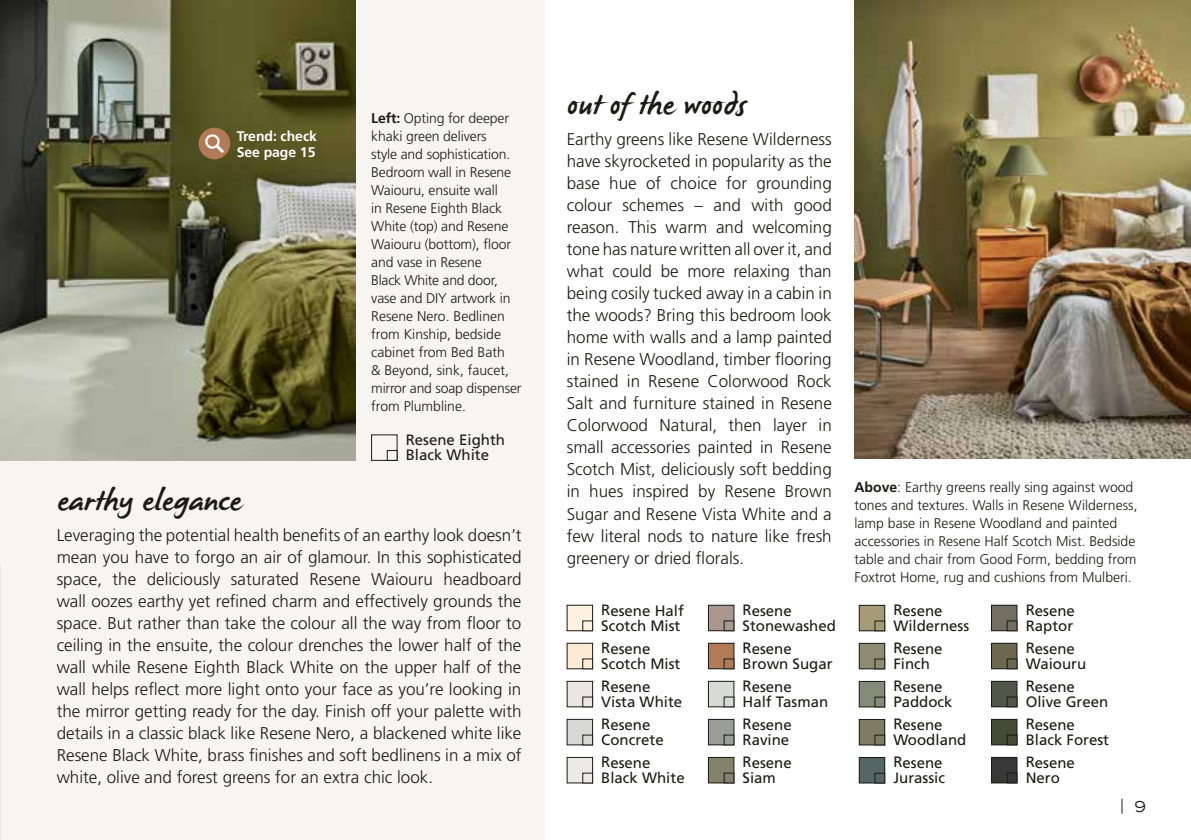
<style>
.page{position:relative;width:1191px;height:840px;background:#fff}
.page>*{position:absolute;margin:0;border:0;box-sizing:border-box;transform-origin:0 0}
.t1{font:30px "James Paul";letter-spacing:.005em;color:#1a1a18}
.t2{font:300 17px/22px "Frutiger LT Std";color:#1a1a18;text-align:justify}
.t3{font:15px/15px "Frutiger LT Std";color:#1a1a18}
.t4{font:expanded 15px "Trade Gothic LH";color:#1a1a18}
.t5{font:300 14px/18px "Frutiger LT Std";color:#1a1a18}
.t6{font:700 14px/16px "Frutiger LT Std";letter-spacing:-.005em;color:#fff}
.s1{font-weight:700}
</style>
<div class="page">
<div style="left:0;top:0;width:544px;height:839px;background:#f7f5f2"></div>
<img style="left:854px;top:0;width:337px;height:458px">
<div style="left:371px;top:434px;width:26px;height:26px;border:1px solid #1a1a18"></div>
<div style="left:387px;top:450px;width:10px;height:10px;border:1px solid #1a1a18"></div>
<img style="left:0;top:0;width:356px;height:460px">
<div style="left:991px;top:681px;width:26px;height:25px;background:#505748"></div>
<div style="left:991px;top:680px;width:26px;height:26px;border:1px solid #1a1a18"></div>
<div style="left:1006px;top:696px;width:11px;height:10px;border:1px solid #1a1a18"></div>
<div style="left:991px;top:643px;width:26px;height:25px;background:#6c674e"></div>
<div style="left:991px;top:642px;width:26px;height:26px;border:1px solid #1a1a18"></div>
<div style="left:1006px;top:658px;width:11px;height:10px;border:1px solid #1a1a18"></div>
<div style="left:991px;top:605px;width:26px;height:25px;background:#726f62"></div>
<div style="left:991px;top:604px;width:26px;height:26px;border:1px solid #1a1a18"></div>
<div style="left:1006px;top:620px;width:11px;height:10px;border:1px solid #1a1a18"></div>
<div style="left:991px;top:719px;width:26px;height:25px;background:#454b37"></div>
<div style="left:991px;top:718px;width:26px;height:26px;border:1px solid #1a1a18"></div>
<div style="left:1006px;top:734px;width:11px;height:10px;border:1px solid #1a1a18"></div>
<div style="left:859px;top:757px;width:25px;height:25px;background:#556663"></div>
<div style="left:859px;top:756px;width:26px;height:26px;border:1px solid #1a1a18"></div>
<div style="left:874px;top:772px;width:11px;height:10px;border:1px solid #1a1a18"></div>
<div style="left:859px;top:681px;width:25px;height:25px;background:#848b78"></div>
<div style="left:859px;top:680px;width:26px;height:26px;border:1px solid #1a1a18"></div>
<div style="left:874px;top:696px;width:11px;height:10px;border:1px solid #1a1a18"></div>
<div style="left:859px;top:643px;width:25px;height:25px;background:#8e8b72"></div>
<div style="left:859px;top:642px;width:26px;height:26px;border:1px solid #1a1a18"></div>
<div style="left:874px;top:658px;width:11px;height:10px;border:1px solid #1a1a18"></div>
<div style="left:859px;top:605px;width:25px;height:25px;background:#a59b76"></div>
<div style="left:859px;top:604px;width:26px;height:26px;border:1px solid #1a1a18"></div>
<div style="left:874px;top:620px;width:11px;height:10px;border:1px solid #1a1a18"></div>
<div style="left:567px;top:643px;width:25px;height:25px;background:#fcead4"></div>
<div style="left:567px;top:642px;width:26px;height:26px;border:1px solid #1a1a18"></div>
<div style="left:582px;top:658px;width:11px;height:10px;border:1px solid #1a1a18"></div>
<div style="left:567px;top:605px;width:25px;height:25px;background:#fdf1e1"></div>
<div style="left:567px;top:604px;width:26px;height:26px;border:1px solid #1a1a18"></div>
<div style="left:582px;top:620px;width:11px;height:10px;border:1px solid #1a1a18"></div>
<div style="left:567px;top:757px;width:25px;height:25px;background:#eceae6"></div>
<div style="left:567px;top:756px;width:26px;height:26px;border:1px solid #1a1a18"></div>
<div style="left:582px;top:772px;width:11px;height:10px;border:1px solid #1a1a18"></div>
<div style="left:708px;top:643px;width:26px;height:25px;background:#b27a56"></div>
<div style="left:708px;top:642px;width:26px;height:26px;border:1px solid #1a1a18"></div>
<div style="left:724px;top:658px;width:10px;height:10px;border:1px solid #1a1a18"></div>
<div style="left:567px;top:681px;width:25px;height:25px;background:#ebe6e4"></div>
<div style="left:567px;top:680px;width:26px;height:26px;border:1px solid #1a1a18"></div>
<div style="left:582px;top:696px;width:11px;height:10px;border:1px solid #1a1a18"></div>
<div style="left:859px;top:719px;width:25px;height:25px;background:#7e7d63"></div>
<div style="left:859px;top:718px;width:26px;height:26px;border:1px solid #1a1a18"></div>
<div style="left:874px;top:734px;width:11px;height:10px;border:1px solid #1a1a18"></div>
<div style="left:708px;top:757px;width:26px;height:25px;background:#85826c"></div>
<div style="left:708px;top:756px;width:26px;height:26px;border:1px solid #1a1a18"></div>
<div style="left:724px;top:772px;width:10px;height:10px;border:1px solid #1a1a18"></div>
<div style="left:991px;top:757px;width:26px;height:25px;background:#383838"></div>
<div style="left:991px;top:756px;width:26px;height:26px;border:1px solid #1a1a18"></div>
<div style="left:1006px;top:772px;width:11px;height:10px;border:1px solid #1a1a18"></div>
<div style="left:708px;top:605px;width:26px;height:25px;background:#a7978d"></div>
<div style="left:708px;top:604px;width:26px;height:26px;border:1px solid #1a1a18"></div>
<div style="left:724px;top:620px;width:10px;height:10px;border:1px solid #1a1a18"></div>
<div style="left:567px;top:719px;width:25px;height:25px;background:#d8d8d7"></div>
<div style="left:567px;top:718px;width:26px;height:26px;border:1px solid #1a1a18"></div>
<div style="left:582px;top:734px;width:11px;height:10px;border:1px solid #1a1a18"></div>
<div style="left:708px;top:719px;width:26px;height:25px;background:#9a9e96"></div>
<div style="left:708px;top:718px;width:26px;height:26px;border:1px solid #1a1a18"></div>
<div style="left:724px;top:734px;width:10px;height:10px;border:1px solid #1a1a18"></div>
<div style="left:708px;top:681px;width:26px;height:25px;background:#d7dbd6"></div>
<div style="left:708px;top:680px;width:26px;height:26px;border:1px solid #1a1a18"></div>
<div style="left:199px;top:128px;width:31px;height:31px;background:#b27a56;border-radius:50%"></div>
<svg style="left:205px;top:134px;width:19px;height:19px"></svg>
<p class="t6" style="left:237px;top:128px;width:82px">Trend: check<br>See page 15</p>
<p class="t5" style="left:371px;top:109px;width:152px"><span class="s1">Left:</span> Opting for deeper khaki green delivers<br>style and sophistication.<br>Bedroom wall in Resene<br>Waiouru, ensuite wall<br>in Resene Eighth Black<br>White (top) and Resene<br>Waiouru (bottom), floor and vase in Resene<br>Black White and door, vase and DIY artwork in<br>Resene Nero. Bedlinen from Kinship, bedside cabinet from Bed Bath<br>&amp; Beyond, sink, faucet, mirror and soap dispenser from Plumbline.</p>
<p class="t3" style="left:406px;top:432px;width:101px">Resene Eighth<br>Black White</p>
<h1 class="t1" style="left:57px;top:485px;width:186px">earthy elegance</h1>
<p class="t2" style="left:57px;top:524px;width:466px">Leveraging the potential health benefits of an earthy look doesn’t mean you have to forgo an air of glamour. In this sophisticated space, the deliciously saturated Resene Waiouru headboard wall oozes earthy yet refined charm and effectively grounds the space. But rather than take the colour all the way from floor to ceiling in the ensuite, the colour drenches the lower half of the wall while Resene Eighth Black White on the upper half of the wall helps reflect more light onto your face as you’re looking in the mirror getting ready for the day. Finish off your palette with details in a classic black like Resene Nero, a blackened white like Resene Black White, brass finishes and soft bedlinens in a mix of white, olive and forest greens for an extra chic look.</p>
<h1 class="t1" style="left:567px;top:90px;width:180px">out of the woods</h1>
<p class="t2" style="left:567px;top:128px;width:266px">Earthy greens like Resene Wilderness have skyrocketed in popularity as the base hue of choice for grounding colour schemes – and with good reason. This warm and welcoming tone has nature written all over it, and what could be more relaxing than being cosily tucked away in a cabin in the woods? Bring this bedroom look home with walls and a lamp painted in Resene Woodland, timber flooring stained in Resene Colorwood Rock Salt and furniture stained in Resene Colorwood Natural, then layer in small accessories painted in Resene Scotch Mist, deliciously soft bedding in hues inspired by Resene Brown Sugar and Resene Vista White and a few literal nods to nature like fresh greenery or dried florals.</p>
<p class="t5" style="left:854px;top:477px;width:284px"><span class="s1">Above</span>: Earthy greens really sing against wood tones and textures. Walls in Resene Wilderness, lamp base in Resene Woodland and painted accessories in Resene Half Scotch Mist. Bedside table and chair from Good Form, bedding from Foxtrot Home, rug and cushions from Mulberi.</p>
<p class="t3" style="left:601px;top:602px;width:84px">Resene Half<br>Scotch Mist</p>
<p class="t3" style="left:742px;top:602px;width:95px">Resene<br>Stonewashed</p>
<p class="t3" style="left:893px;top:602px;width:77px">Resene<br>Wilderness</p>
<p class="t3" style="left:1025px;top:602px;width:51px">Resene<br>Raptor</p>
<p class="t3" style="left:601px;top:640px;width:81px">Resene<br>Scotch Mist</p>
<p class="t3" style="left:742px;top:640px;width:91px">Resene<br>Brown Sugar</p>
<p class="t3" style="left:893px;top:640px;width:51px">Resene<br>Finch</p>
<p class="t3" style="left:1025px;top:640px;width:62px">Resene<br>Waiouru</p>
<p class="t3" style="left:601px;top:678px;width:82px">Resene<br>Vista White</p>
<p class="t3" style="left:742px;top:678px;width:87px">Resene<br>Half Tasman</p>
<p class="t3" style="left:893px;top:678px;width:61px">Resene<br>Paddock</p>
<p class="t3" style="left:1025px;top:678px;width:84px">Resene<br>Olive Green</p>
<p class="t3" style="left:601px;top:716px;width:64px">Resene<br>Concrete</p>
<p class="t3" style="left:742px;top:716px;width:51px">Resene<br>Ravine</p>
<p class="t3" style="left:893px;top:716px;width:74px">Resene<br>Woodland</p>
<p class="t3" style="left:1025px;top:716px;width:85px">Resene<br>Black Forest</p>
<p class="t3" style="left:601px;top:754px;width:85px">Resene<br>Black White</p>
<p class="t3" style="left:742px;top:754px;width:51px">Resene<br>Siam</p>
<p class="t3" style="left:1025px;top:754px;width:51px">Resene<br>Nero</p>
<p class="t3" style="left:893px;top:754px;width:53px">Resene<br>Jurassic</p>
<p class="t4" style="left:1120px;top:795px;width:26px">| 9</p>
</div>
